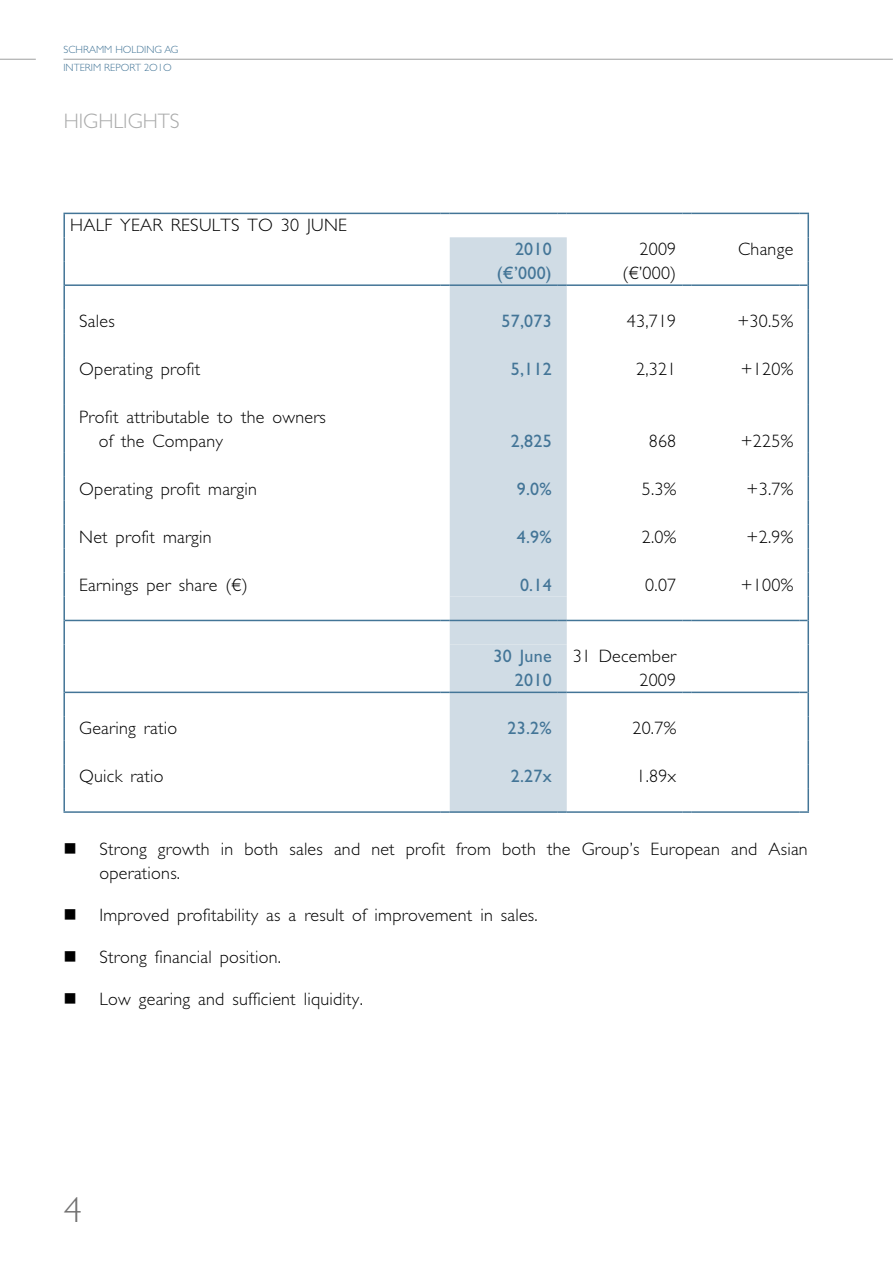
<style>
.page{position:relative;width:893px;height:1263px;background:#fff}
.page>*{position:absolute;margin:0;border:0;box-sizing:border-box;transform-origin:0 0}
.t1{font:300 36px "Gill Sans Std";color:#727171}
.t2{font:300 21px "Gill Sans Std";color:#aaabab}
.t3{font:300 18px/24px "Gill Sans Std";letter-spacing:.015em;color:#000}
.t4{font:18px/24px "Gill Sans Std";letter-spacing:.015em;color:#437597;text-align:right}
.t5{font:300 10.5px/18px "Gill Sans Std";color:#437597}
</style>
<div class="page">
<hr style="left:63px;top:59px;width:830px;height:1px;background:#9fa0a0">
<hr style="left:0;top:59px;width:36px;height:1px;background:#9fa0a0">
<div style="left:450px;top:237px;width:117px;height:574px;background:#d0dce5"></div>
<hr style="left:65px;top:284px;width:376px;height:2px;background:#437597">
<svg style="left:441px;top:284px;width:9px;height:2px"></svg>
<hr style="left:450px;top:284px;width:108px;height:2px;background:#437597">
<svg style="left:558px;top:284px;width:9px;height:2px"></svg>
<hr style="left:567px;top:284px;width:115px;height:2px;background:#437597">
<svg style="left:682px;top:284px;width:9px;height:2px"></svg>
<hr style="left:691px;top:284px;width:108px;height:2px;background:#437597">
<svg style="left:799px;top:284px;width:8px;height:2px"></svg>
<hr style="left:65px;top:692px;width:376px;height:1px;background:#437597">
<hr style="left:450px;top:692px;width:108px;height:1px;background:#437597">
<hr style="left:567px;top:692px;width:115px;height:1px;background:#437597">
<hr style="left:63px;top:213px;width:378px;height:1px;background:#437597">
<hr style="left:63px;top:214px;width:2px;height:23px;background:#437597">
<svg style="left:441px;top:213px;width:368px;height:2px"></svg>
<hr style="left:807px;top:214px;width:2px;height:23px;background:#437597">
<hr style="left:63px;top:237px;width:2px;height:24px;background:#437597">
<hr style="left:807px;top:237px;width:2px;height:24px;background:#437597">
<hr style="left:63px;top:261px;width:2px;height:24px;background:#437597">
<hr style="left:807px;top:261px;width:2px;height:24px;background:#437597">
<hr style="left:63px;top:285px;width:2px;height:24px;background:#437597">
<hr style="left:807px;top:285px;width:2px;height:24px;background:#437597">
<hr style="left:63px;top:309px;width:2px;height:24px;background:#437597">
<hr style="left:807px;top:309px;width:2px;height:24px;background:#437597">
<hr style="left:63px;top:333px;width:2px;height:24px;background:#437597">
<hr style="left:807px;top:333px;width:2px;height:24px;background:#437597">
<hr style="left:63px;top:357px;width:2px;height:24px;background:#437597">
<hr style="left:807px;top:357px;width:2px;height:24px;background:#437597">
<hr style="left:63px;top:381px;width:2px;height:24px;background:#437597">
<hr style="left:807px;top:381px;width:2px;height:24px;background:#437597">
<hr style="left:63px;top:405px;width:2px;height:48px;background:#437597">
<hr style="left:807px;top:405px;width:2px;height:48px;background:#437597">
<hr style="left:63px;top:453px;width:2px;height:24px;background:#437597">
<hr style="left:807px;top:453px;width:2px;height:24px;background:#437597">
<hr style="left:63px;top:477px;width:2px;height:24px;background:#437597">
<hr style="left:807px;top:477px;width:2px;height:24px;background:#437597">
<hr style="left:63px;top:501px;width:2px;height:24px;background:#437597">
<hr style="left:807px;top:501px;width:2px;height:24px;background:#437597">
<hr style="left:63px;top:525px;width:2px;height:24px;background:#437597">
<hr style="left:807px;top:525px;width:2px;height:24px;background:#437597">
<hr style="left:63px;top:549px;width:2px;height:24px;background:#437597">
<hr style="left:807px;top:549px;width:2px;height:24px;background:#437597">
<hr style="left:63px;top:573px;width:2px;height:23px;background:#437597">
<hr style="left:807px;top:573px;width:2px;height:23px;background:#437597">
<hr style="left:807px;top:644px;width:2px;height:48px;background:#437597">
<hr style="left:807px;top:692px;width:2px;height:24px;background:#437597">
<hr style="left:807px;top:716px;width:2px;height:24px;background:#437597">
<hr style="left:807px;top:740px;width:2px;height:24px;background:#437597">
<hr style="left:807px;top:764px;width:2px;height:24px;background:#437597">
<hr style="left:807px;top:788px;width:2px;height:23px;background:#437597">
<hr style="left:691px;top:692px;width:108px;height:1px;background:#437597">
<svg style="left:682px;top:811px;width:9px;height:2px"></svg>
<hr style="left:691px;top:811px;width:108px;height:2px;background:#437597">
<svg style="left:799px;top:811px;width:10px;height:2px"></svg>
<hr style="left:63px;top:644px;width:2px;height:48px;background:#437597">
<hr style="left:63px;top:692px;width:2px;height:24px;background:#437597">
<hr style="left:63px;top:716px;width:2px;height:24px;background:#437597">
<hr style="left:63px;top:740px;width:2px;height:24px;background:#437597">
<hr style="left:63px;top:764px;width:2px;height:24px;background:#437597">
<hr style="left:63px;top:788px;width:2px;height:23px;background:#437597">
<hr style="left:63px;top:811px;width:378px;height:2px;background:#437597">
<svg style="left:441px;top:811px;width:9px;height:2px"></svg>
<hr style="left:450px;top:811px;width:108px;height:2px;background:#437597">
<svg style="left:558px;top:811px;width:9px;height:2px"></svg>
<hr style="left:567px;top:811px;width:115px;height:2px;background:#437597">
<hr style="left:63px;top:596px;width:2px;height:24px;background:#437597">
<hr style="left:807px;top:596px;width:2px;height:24px;background:#437597">
<hr style="left:65px;top:620px;width:376px;height:1px;background:#437597">
<svg style="left:441px;top:596px;width:126px;height:48px;background:#cfdbe4"></svg>
<hr style="left:567px;top:620px;width:115px;height:1px;background:#437597">
<hr style="left:691px;top:620px;width:108px;height:1px;background:#437597">
<hr style="left:63px;top:620px;width:2px;height:24px;background:#437597">
<hr style="left:807px;top:620px;width:2px;height:24px;background:#437597">
<p class="t5" style="left:63px;top:41px;width:116px">SCHRAMM HOLDING AG<br>INTERIM REPORT 2O1O</p>
<p class="t2" style="left:64px;top:109px;width:117px">HIGHLIGHTS</p>
<p class="t3" style="left:70px;top:213px;width:278px">HALF YEAR RESULTS TO 30 JUNE</p>
<p class="t4" style="left:515px;top:237px;width:38px">2010</p>
<p class="t3" style="left:639px;top:237px;width:38px">2009</p>
<p class="t3" style="left:738px;top:237px;width:57px">Change</p>
<p class="t4" style="left:497px;top:261px;width:57px">(€’000)</p>
<p class="t3" style="left:622px;top:261px;width:55px">(€’000)</p>
<p class="t3" style="left:79px;top:309px;width:37px">Sales</p>
<p class="t4" style="left:502px;top:309px;width:52px">57,073</p>
<p class="t3" style="left:627px;top:309px;width:51px">43,719</p>
<p class="t3" style="left:737px;top:309px;width:57px">+30.5%</p>
<p class="t3" style="left:79px;top:357px;width:122px">Operating profit</p>
<p class="t4" style="left:511px;top:357px;width:42px">5,112</p>
<p class="t3" style="left:636px;top:357px;width:42px">2,321</p>
<p class="t3" style="left:741px;top:357px;width:54px">+120%</p>
<p class="t3" style="left:99px;top:405px;width:229px;text-indent:-19px">Profit attributable to the owners of the Company</p>
<p class="t4" style="left:511px;top:429px;width:42px">2,825</p>
<p class="t3" style="left:649px;top:429px;width:29px">868</p>
<p class="t3" style="left:741px;top:429px;width:54px">+225%</p>
<p class="t3" style="left:79px;top:477px;width:179px">Operating profit margin</p>
<p class="t4" style="left:517px;top:477px;width:36px">9.0%</p>
<p class="t3" style="left:642px;top:477px;width:36px">5.3%</p>
<p class="t3" style="left:747px;top:477px;width:48px">+3.7%</p>
<p class="t3" style="left:79px;top:525px;width:134px">Net profit margin</p>
<p class="t4" style="left:517px;top:525px;width:36px">4.9%</p>
<p class="t3" style="left:642px;top:525px;width:36px">2.0%</p>
<p class="t3" style="left:747px;top:525px;width:48px">+2.9%</p>
<p class="t3" style="left:79px;top:573px;width:170px">Earnings per share (€)</p>
<p class="t4" style="left:520px;top:572px;width:33px">0.14</p>
<p class="t3" style="left:645px;top:573px;width:32px">0.07</p>
<p class="t3" style="left:741px;top:573px;width:54px">+100%</p>
<p class="t4" style="left:494px;top:644px;width:60px">30 June<br>2010</p>
<p class="t3" style="left:573px;top:644px;width:105px;text-align:right">31 December<br>2009</p>
<p class="t3" style="left:79px;top:716px;width:99px">Gearing ratio</p>
<p class="t4" style="left:507px;top:716px;width:46px">23.2%</p>
<p class="t3" style="left:632px;top:716px;width:45px">20.7%</p>
<p class="t3" style="left:79px;top:764px;width:86px">Quick ratio</p>
<p class="t4" style="left:511px;top:764px;width:42px">2.27x</p>
<p class="t3" style="left:636px;top:764px;width:41px">1.89x</p>
<p class="t3" style="left:99px;top:837px;width:710px;text-indent:-36px">■ Strong growth in both sales and net profit from both the Group’s European and Asian operations.</p>
<p class="t3" style="left:63px;top:903px;width:476px">■ Improved profitability as a result of improvement in sales.</p>
<p class="t3" style="left:63px;top:945px;width:219px">■ Strong financial position.</p>
<p class="t3" style="left:63px;top:987px;width:301px">■ Low gearing and sufficient liquidity.</p>
<h1 class="t1" style="left:64px;top:1189px;width:19px">4</h1>
</div>
